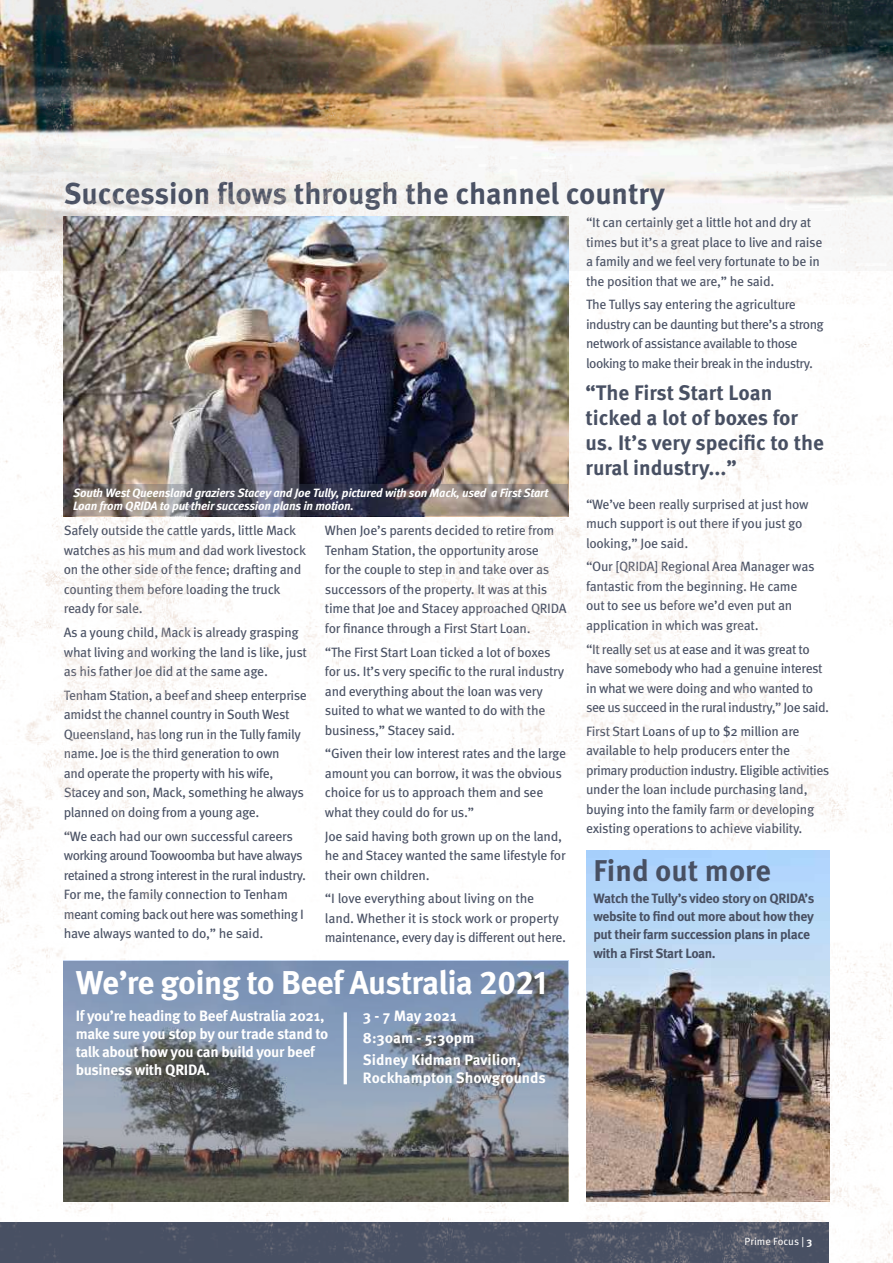
<style>
.page{position:relative;width:893px;height:1263px;background:#fff}
.page>*{position:absolute;margin:0;border:0;box-sizing:border-box;transform-origin:0 0}
.t1{font:700 33px "Meta OT";letter-spacing:-.02em;color:#fff}
.t2{font:700 30px "Meta OT";color:#485063}
.t3{font:700 21px/25.2px "Meta OT";color:#485063}
.t4{font:700 15px/18px "Meta OT";letter-spacing:-.02em;color:#fff}
.t5{font:700 15px/22.2px "Meta OT";color:#fff}
.t6{font:13.5px/19.5px "Meta OT";letter-spacing:-.025em;color:#485063}
.t7{font:700 13.5px/18px "Meta OT";letter-spacing:-.03em;color:#485063;text-align:justify}
.t8{font:italic 700 12px/13.5px "Meta OT";letter-spacing:-.02em;color:#fff}
.t9{font:10.5px "Meta OT";letter-spacing:-.005em;color:#fff}
.s1{font-weight:700}
</style>
<div class="page">
<img style="left:0;top:0;width:893px;height:1263px">
<img style="left:586px;top:850px;width:243px;height:352px">
<img style="left:64px;top:217px;width:504px;height:300px">
<svg style="left:64px;top:485px;width:504px;height:31px;background:#6c666b"></svg>
<img style="left:64px;top:961px;width:504px;height:241px">
<hr style="left:344px;top:1012px;width:3px;height:72px;background:#fff">
<h2 class="t2" style="left:64px;top:174px;width:603px">Succession flows through the channel country</h2>
<p class="t6" style="left:586px;top:213px;width:238px">“It can certainly get a little hot and dry at times but it’s a great place to live and raise a family and we feel very fortunate to be in the position that we are,” he said.</p>
<p class="t6" style="left:586px;top:295px;width:239px">The Tullys say entering the agriculture industry can be daunting but there’s a strong network of assistance available to those looking to make their break in the industry.</p>
<p class="t8" style="left:73px;top:486px;width:477px">South West Queensland graziers Stacey and Joe Tully, pictured with son Mack, used a First Start<br>Loan from QRIDA to put their succession plans in motion.</p>
<p class="t6" style="left:64px;top:521px;width:244px">Safely outside the cattle yards, little Mack watches as his mum and dad work livestock on the other side of the fence; drafting and counting them before loading the truck ready for sale.</p>
<p class="t6" style="left:64px;top:623px;width:245px">As a young child, Mack is already grasping what living and working the land is like, just as his father Joe did at the same age.</p>
<p class="t6" style="left:64px;top:686px;width:245px">Tenham Station, a beef and sheep enterprise amidst the channel country in South West Queensland, has long run in the Tully family name. Joe is the third generation to own<br>and operate the property with his wife, Stacey and son, Mack, something he always planned on doing from a young age.</p>
<p class="t6" style="left:64px;top:826px;width:244px">“We each had our own successful careers working around Toowoomba but have always retained a strong interest in the rural industry.<br>For me, the family connection to Tenham meant coming back out here was something I have always wanted to do,” he said.</p>
<p class="t6" style="left:325px;top:521px;width:243px">When Joe’s parents decided to retire from Tenham Station, the opportunity arose<br>for the couple to step in and take over as successors of the property. It was at this time that Joe and Stacey approached QRIDA for finance through a First Start Loan.</p>
<p class="t6" style="left:325px;top:642px;width:241px">“The First Start Loan ticked a lot of boxes for us. It’s very specific to the rural industry and everything about the loan was very suited to what we wanted to do with the business,” Stacey said.</p>
<p class="t6" style="left:325px;top:744px;width:243px">“Given their low interest rates and the large amount you can borrow, it was the obvious choice for us to approach them and see what they could do for us.”</p>
<p class="t6" style="left:325px;top:826px;width:242px">Joe said having both grown up on the land, he and Stacey wanted the same lifestyle for their own children.</p>
<p class="t6" style="left:325px;top:889px;width:243px">“I love everything about living on the land. Whether it is stock work or property maintenance, every day is different out here.</p>
<h1 class="t1" style="left:76px;top:962px;width:473px">We’re going to Beef Australia 2021</h1>
<p class="t4" style="left:76px;top:1007px;width:254px">If you’re heading to Beef Australia 2021, make sure you stop by our trade stand to talk about how you can build your beef business with QRIDA.</p>
<p class="t5" style="left:363px;top:1005px;width:160px">3 - 7 May 2021<br>8:30am - 5:30pm<br>Sidney Kidman Pavilion,</p>
<p class="t5" style="left:363px;top:1067px;width:184px">Rockhampton Showgrounds</p>
<h3 class="t3" style="left:586px;top:380px;width:240px">“The First Start Loan ticked a lot of boxes for us. It’s very specific to the rural industry...”</h3>
<p class="t6" style="left:586px;top:494px;width:224px">“We’ve been really surprised at just how much support is out there if you just go looking,” Joe said.</p>
<p class="t6" style="left:586px;top:557px;width:230px">“Our [QRIDA] Regional Area Manager was fantastic from the beginning. He came out to see us before we’d even put an application in which was great.</p>
<p class="t6" style="left:586px;top:639px;width:245px">“It really set us at ease and it was great to have somebody who had a genuine interest in what we were doing and who wanted to see us succeed in the rural industry,” Joe said.</p>
<p class="t6" style="left:586px;top:722px;width:245px">First Start Loans of up to $2 million are available to help producers enter the primary production industry. Eligible activities under the loan include purchasing land, buying into the family farm or developing existing operations to achieve viability.</p>
<h2 class="t2" style="left:593px;top:851px;width:179px">Find out more</h2>
<p class="t7" style="left:593px;top:889px;width:222px">Watch the Tully’s video story on QRIDA’s website to find out more about how they put their farm succession plans in place</p>
<p class="t7" style="left:593px;top:945px;width:124px">with a First Start Loan.</p>
<p class="t9" style="left:745px;top:1235px;width:69px">Prime Focus | <span class="s1">3</span></p>
</div>
